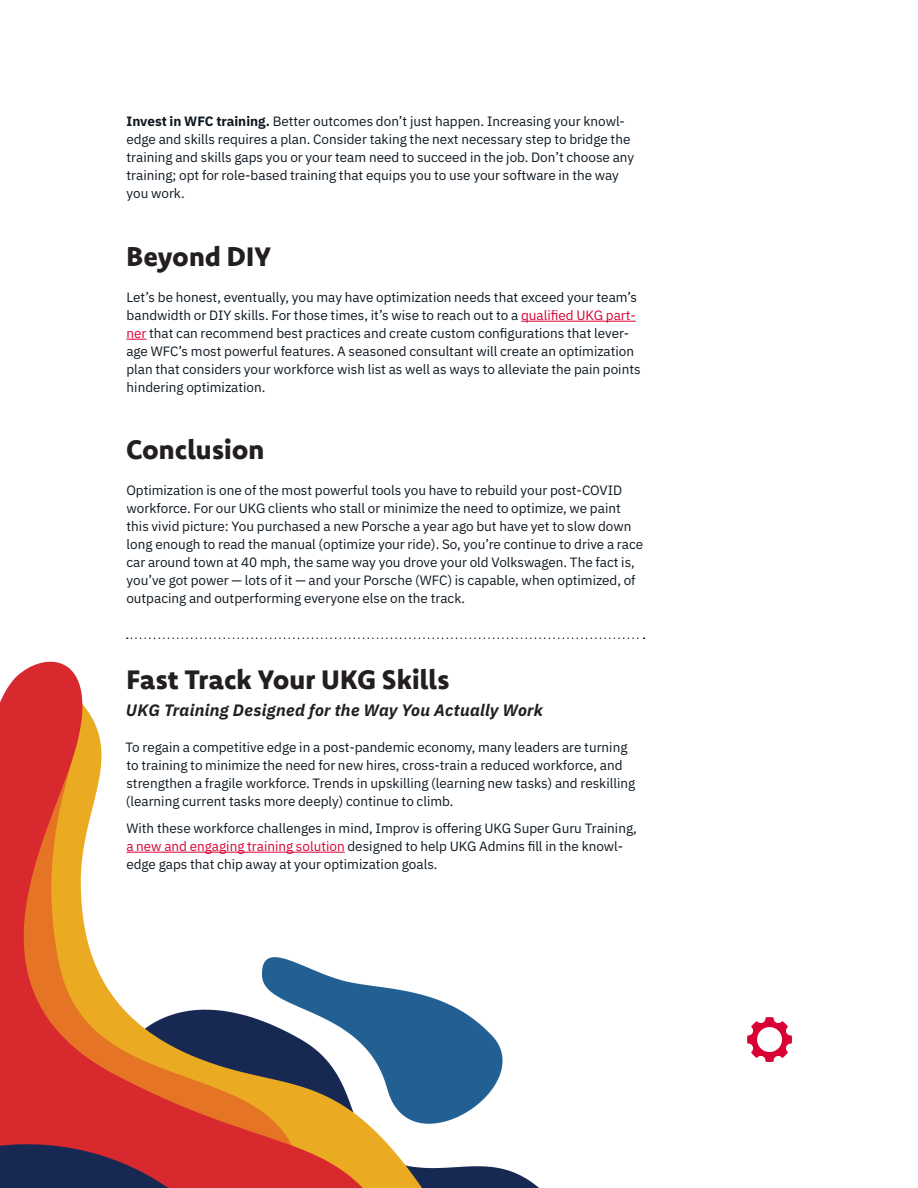
<style>
.page{position:relative;width:918px;height:1188px;background:#fff}
.page>*{position:absolute;margin:0;border:0;box-sizing:border-box;transform-origin:0 0}
.headers{font:800 27px "Komet";color:#231f20}
.headers-2{font:italic 700 16.5px "IBM Plex Sans";letter-spacing:.02em;color:#231f20}
.t1{font:13.5px/18px "IBM Plex Sans";color:#0d1720}
.s1{font-weight:700}
.s2{color:#da0035}
</style>
<div class="page">
<img style="left:0;top:661px;width:539px;height:527px">
<hr style="left:521px;top:321px;width:115px;height:1px;background:#da0035">
<svg style="left:126px;top:339px;width:20px;height:1px"></svg>
<svg style="left:127px;top:638px;width:518px;height:1px"></svg>
<hr style="left:126px;top:852px;width:219px;height:1px;background:#da0035">
<svg style="left:747px;top:1017px;width:45px;height:45px"></svg>
<p class="t1" style="left:126px;top:111px;width:509px"><span class="s1">Invest in WFC training.</span> Better outcomes don’t just happen. Increasing your knowl&shy;edge and skills requires a plan. Consider taking the next necessary step to bridge the training and skills gaps you or your team need to succeed in the job. Don’t choose any training; opt for role-based training that equips you to use your software in the way you work.</p>
<p class="headers" style="left:126px;top:238px;width:146px">Beyond DIY</p>
<p class="t1" style="left:126px;top:287px;width:516px">Let’s be honest, eventually, you may have optimization needs that exceed your team’s bandwidth or DIY skills. For those times, it’s wise to reach out to a <span class="s2">qualified UKG part&shy;ner</span> that can recommend best practices and create custom configurations that lever&shy;age WFC’s most powerful features. A seasoned consultant will create an optimization plan that considers your workforce wish list as well as ways to alleviate the pain points hindering optimization.</p>
<p class="headers" style="left:126px;top:432px;width:140px">Conclusion</p>
<p class="t1" style="left:126px;top:480px;width:518px">Optimization is one of the most powerful tools you have to rebuild your post-COVID workforce. For our UKG clients who stall or minimize the need to optimize, we paint this vivid picture: You purchased a new Porsche a year ago but have yet to slow down long enough to read the manual (optimize your ride). So, you’re continue to drive a race car around town at 40 mph, the same way you drove your old Volkswagen. The fact is, you’ve got power — lots of it — and your Porsche (WFC) is capable, when optimized, of outpacing and outperforming everyone else on the track.</p>
<p class="headers" style="left:126px;top:662px;width:324px">Fast Track Your UKG Skills</p>
<p class="headers-2" style="left:126px;top:697px;width:419px">UKG Training Designed for the Way You Actually Work</p>
<p class="t1" style="left:125px;top:737px;width:511px">To regain a competitive edge in a post-pandemic economy, many leaders are turning to training to minimize the need for new hires, cross-train a reduced workforce, and strengthen a fragile workforce. Trends in upskilling (learning new tasks) and reskilling (learning current tasks more deeply) continue to climb.</p>
<p class="t1" style="left:126px;top:818px;width:512px">With these workforce challenges in mind, Improv is offering UKG Super Guru Training, <span class="s2">a new and engaging training solution</span> designed to help UKG Admins fill in the knowl&shy;edge gaps that chip away at your optimization goals.</p>
</div>
